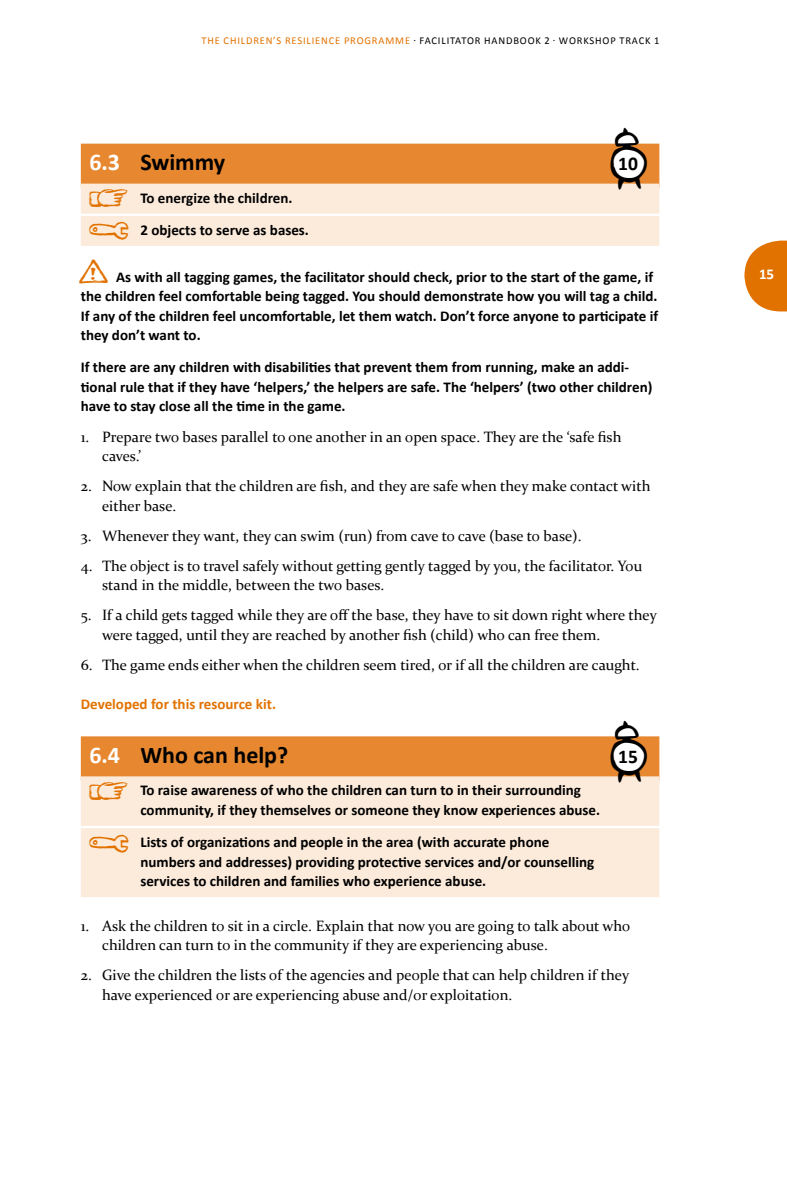
<style>
.page{position:relative;width:787px;height:1191px;background:#fff}
.page>*{position:absolute;margin:0;border:0;box-sizing:border-box;transform-origin:0 0}
.t1{font:700 24px "Calibri";color:#000}
.t2{font:700 19.5px "Calibri";color:#000}
.t3{font:15px/19.5px "Constantia";color:#000}
.t4{font:700 15px/19.5px "Calibri";color:#000}
.t5{font:700 15px "Calibri";color:#e27200}
.t6{font:700 15px "Calibri";color:#fff}
.t7{font:10.5px "Calibri";letter-spacing:.08em;color:#000}
.s1{color:#e27200}
.s2{color:#fff}
</style>
<div class="page">
<div style="left:81px;top:144px;width:578px;height:44px;background:#e78830"></div>
<div style="left:81px;top:184px;width:578px;height:30px;background:#fcebdb"></div>
<div style="left:81px;top:216px;width:578px;height:30px;background:#fcebdb"></div>
<div style="left:81px;top:736px;width:578px;height:44px;background:#e78830"></div>
<div style="left:81px;top:776px;width:578px;height:50px;background:#fcebdb"></div>
<div style="left:81px;top:828px;width:578px;height:69px;background:#fcebdb"></div>
<svg style="left:744px;top:241px;width:43px;height:70px"></svg>
<svg style="left:610px;top:143px;width:37px;height:41px"></svg>
<svg style="left:610px;top:736px;width:37px;height:41px"></svg>
<p class="t7" style="left:201px;top:34px;width:459px"><span class="s1">THE CHILDREN’S RESILIENCE PROGRAMME</span> · FACILITATOR HANDBOOK 2 · WORKSHOP TRACK 1</p>
<h1 class="t1" style="left:89px;top:147px;width:137px"><span class="s2">6.3</span> Swimmy</h1>
<h2 class="t2" style="left:618px;top:151px;width:21px">10</h2>
<p class="t4" style="left:140px;top:181px;width:170px;line-height:32.2px">To energize the children.<br>2 objects to serve as bases.</p>
<p class="t4" style="left:81px;top:267px;width:579px;text-indent:35px">As with all tagging games, the facilitator should check, prior to the start of the game, if the children feel comfortable being tagged. You should demonstrate how you will tag a child.<br>If any of the children feel uncomfortable, let them watch. Don’t force anyone to participate if they don’t want to.</p>
<p class="t4" style="left:81px;top:358px;width:573px">If there are any children with disabilities that prevent them from running, make an addi&shy;tional rule that if they have ‘helpers,’ the helpers are safe. The ‘helpers’ (two other children) have to stay close all the time in the game.</p>
<p class="t3" style="left:102px;top:426px;width:521px;text-indent:-21px">1. Prepare two bases parallel to one another in an open space. They are the ‘safe fish caves.’</p>
<p class="t3" style="left:102px;top:475px;width:550px;text-indent:-21px">2. Now explain that the children are fish, and they are safe when they make contact with either base.</p>
<p class="t3" style="left:81px;top:525px;width:502px">3. Whenever they want, they can swim (run) from cave to cave (base to base).</p>
<p class="t3" style="left:102px;top:555px;width:541px;text-indent:-21px">4. The object is to travel safely without getting gently tagged by you, the facilitator. You stand in the middle, between the two bases.</p>
<p class="t3" style="left:102px;top:604px;width:556px;text-indent:-21px">5. If a child gets tagged while they are off the base, they have to sit down right where they were tagged, until they are reached by another fish (child) who can free them.</p>
<p class="t3" style="left:81px;top:654px;width:560px">6. The game ends either when the children seem tired, or if all the children are caught.</p>
<p class="t5" style="left:81px;top:694px;width:197px">Developed for this resource kit.</p>
<h1 class="t1" style="left:89px;top:739px;width:200px"><span class="s2">6.4</span> Who can help?</h1>
<h2 class="t2" style="left:618px;top:743px;width:21px">15</h2>
<p class="t4" style="left:140px;top:780px;width:461px">To raise awareness of who the children can turn to in their surrounding community, if they themselves or someone they know experiences abuse.</p>
<p class="t4" style="left:140px;top:832px;width:455px">Lists of organizations and people in the area (with accurate phone numbers and addresses) providing protective services and/or counselling services to children and families who experience abuse.</p>
<p class="t3" style="left:102px;top:915px;width:529px;text-indent:-21px">1. Ask the children to sit in a circle. Explain that now you are going to talk about who children can turn to in the community if they are experiencing abuse.</p>
<p class="t3" style="left:102px;top:964px;width:528px;text-indent:-21px">2. Give the children the lists of the agencies and people that can help children if they have experienced or are experiencing abuse and/or exploitation.</p>
<p class="t6" style="left:759px;top:264px;width:17px">15</p>
</div>
